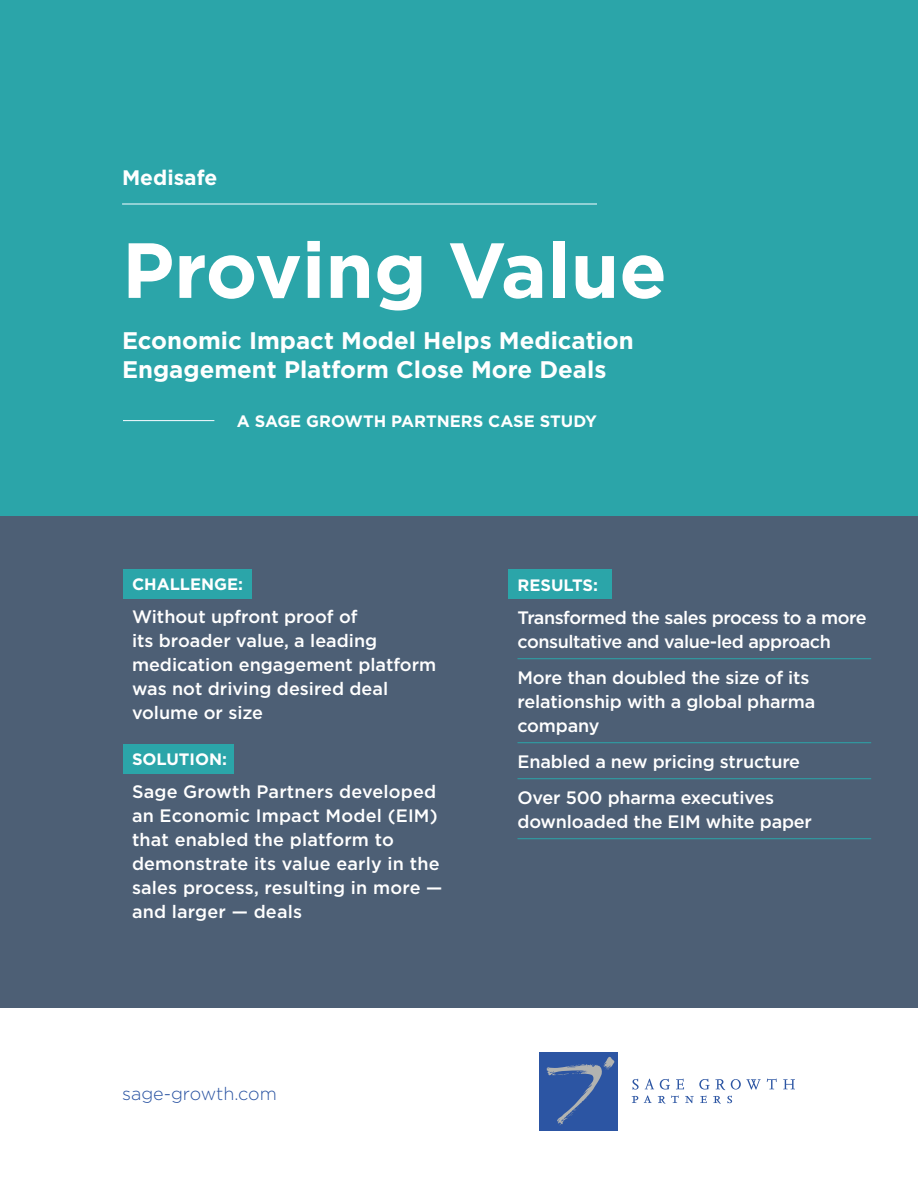
<style>
.page{position:relative;width:918px;height:1188px;background:#fff}
.page>*{position:absolute;margin:0;border:0;box-sizing:border-box;transform-origin:0 0}
.t1{font:700 78px "Gotham";color:#fff}
.t2{font:700 24px/28.8px "Gotham";color:#fff}
.t3{font:700 21px "Gotham";color:#fff}
.t4{font:500 18px/24px "Gotham";letter-spacing:-.005em;color:#fff}
.t5{font:500 18px/24px "Gotham";letter-spacing:-.025em;color:#fff}
.t6{font:300 18px "Gotham";color:#2c55a3}
.t7{font:700 16.5px "Gotham";color:#fff}
</style>
<div class="page">
<div style="left:0;top:516px;width:918px;height:492px;background:#4d5f75"></div>
<div style="left:0;top:0;width:918px;height:516px;background:#2ba5a9"></div>
<div style="left:123px;top:569px;width:129px;height:30px;background:#2ba5a9"></div>
<div style="left:508px;top:569px;width:104px;height:30px;background:#2ba5a9"></div>
<div style="left:123px;top:744px;width:110px;height:30px;background:#2ba5a9"></div>
<hr style="left:123px;top:420px;width:91px;height:1px;background:#e2f3f8">
<hr style="left:122px;top:203px;width:475px;height:2px;background:#e2f3f8">
<hr style="left:518px;top:658px;width:353px;height:1px;background:#2ba5a9">
<hr style="left:518px;top:742px;width:353px;height:1px;background:#2ba5a9">
<hr style="left:518px;top:778px;width:353px;height:1px;background:#2ba5a9">
<hr style="left:518px;top:838px;width:353px;height:1px;background:#2ba5a9">
<svg style="left:767px;top:1079px;width:10px;height:10px"></svg>
<svg style="left:783px;top:1079px;width:12px;height:10px"></svg>
<svg style="left:632px;top:1078px;width:129px;height:26px"></svg>
<div style="left:539px;top:1053px;width:79px;height:78px;background:#2c55a3"></div>
<svg style="left:547px;top:1056px;width:68px;height:69px"></svg>
<p class="t3" style="left:122px;top:163px;width:97px">Medisafe</p>
<p class="t1" style="left:122px;top:219px;width:546px">Proving Value</p>
<p class="t2" style="left:122px;top:326px;width:513px">Economic Impact Model Helps Medication<br>Engagement Platform Close More Deals</p>
<p class="t7" style="left:237px;top:410px;width:362px">A SAGE GROWTH PARTNERS CASE STUDY</p>
<p class="t7" style="left:132px;top:574px;width:113px">CHALLENGE:</p>
<p class="t4" style="left:132px;top:605px;width:306px">Without upfront proof of<br>its broader value, a leading medication engagement platform was not driving desired deal volume or size</p>
<p class="t7" style="left:132px;top:748px;width:97px">SOLUTION:</p>
<p class="t4" style="left:132px;top:779px;width:312px">Sage Growth Partners developed an Economic Impact Model (EIM) that enabled the platform to demonstrate its value early in the sales process, resulting in more — and larger — deals</p>
<p class="t6" style="left:122px;top:1083px;width:156px">sage-growth.com</p>
<p class="t7" style="left:518px;top:574px;width:82px">RESULTS:</p>
<p class="t5" style="left:518px;top:605px;width:351px">Transformed the sales process to a more consultative and value-led approach</p>
<p class="t4" style="left:518px;top:665px;width:299px">More than doubled the size of its relationship with a global pharma company</p>
<p class="t4" style="left:518px;top:749px;width:284px">Enabled a new pricing structure</p>
<p class="t4" style="left:518px;top:785px;width:296px">Over 500 pharma executives downloaded the EIM white paper</p>
</div>
